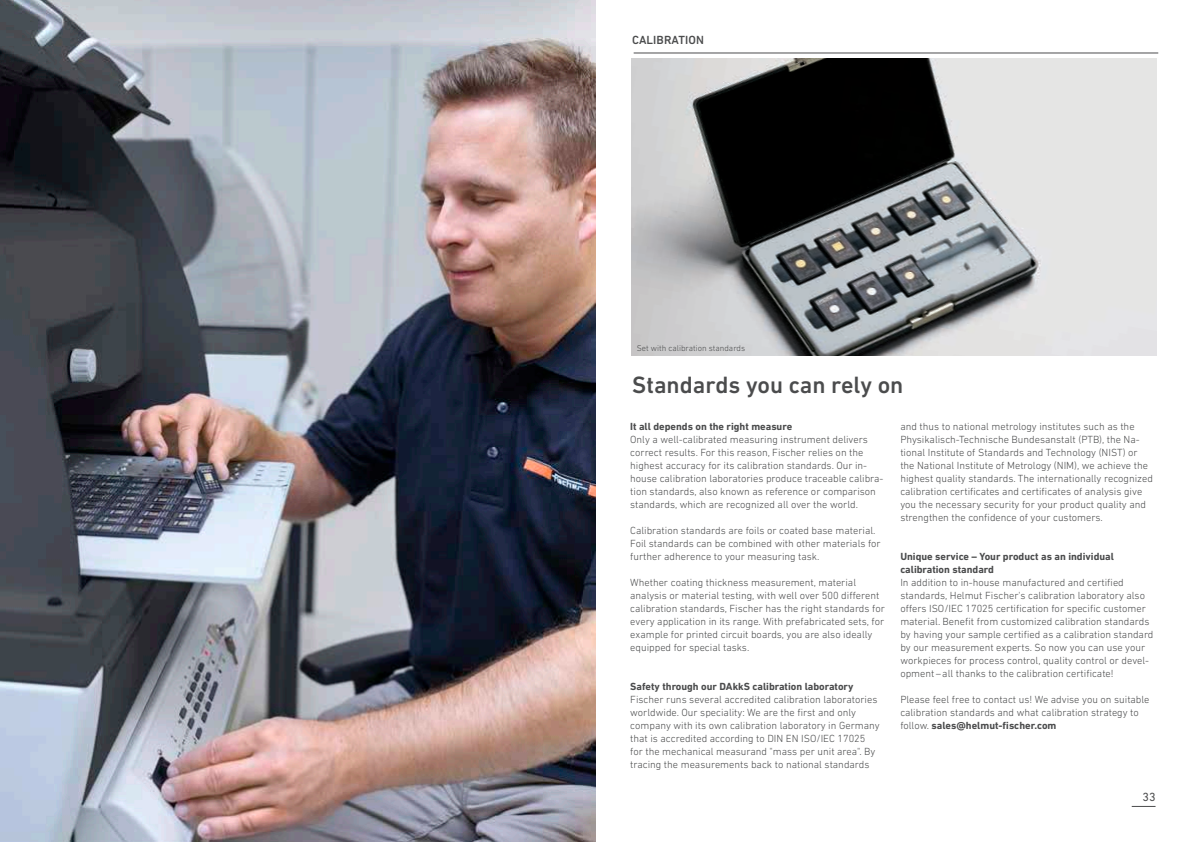
<style>
.page{position:relative;width:1191px;height:842px;background:#fff}
.page>*{position:absolute;margin:0;border:0;box-sizing:border-box;transform-origin:0 0}
.t1{font:500 24px "DIN Next LT Pro";color:#4b4c4d}
.t2{font:500 12px "DIN Next LT Pro";letter-spacing:.01em;color:#4b4c4d}
.t3{font:12px "DIN Next LT Pro";color:#4b4c4d}
.t4{font:300 10.5px/13px "DIN Next LT Pro";color:#4b4c4d}
.t5{font:700 10.5px/13px "DIN Next LT Pro";color:#4b4c4d}
.t6{font:300 8.5px "DIN Next LT Pro";color:#4b4c4d}
.s1{font-weight:700}
</style>
<div class="page">
<img style="left:0;top:0;width:595px;height:842px">
<img style="left:631px;top:58px;width:525px;height:298px">
<hr style="left:633px;top:53px;width:525px;height:1px;background:#4b4c4d">
<svg style="left:1131px;top:806px;width:24px;height:1px"></svg>
<p class="t2" style="left:632px;top:33px;width:73px">CALIBRATION</p>
<p class="t6" style="left:637px;top:343px;width:110px">Set with calibration standards</p>
<h1 class="t1" style="left:632px;top:371px;width:273px">Standards you can rely on</h1>
<p class="t5" style="left:630px;top:420px;width:163px">It all depends on the right measure</p>
<p class="t4" style="left:630px;top:433px;width:255px">Only a well-calibrated measuring instrument delivers correct results. For this reason, Fischer relies on the highest accuracy for its calibration standards. Our in&shy;house calibration laboratories produce traceable calibra&shy;tion standards, also known as reference or comparison standards, which are recognized all over the world.</p>
<p class="t4" style="left:630px;top:524px;width:252px">Calibration standards are foils or coated base material.<br>Foil standards can be combined with other materials for further adherence to your measuring task.</p>
<p class="t4" style="left:630px;top:576px;width:256px">Whether coating thickness measurement, material analysis or material testing, with well over 500 different calibration standards, Fischer has the right standards for every application in its range. With prefabricated sets, for example for printed circuit boards, you are also ideally equipped for special tasks.</p>
<p class="t5" style="left:630px;top:680px;width:225px">Safety through our DAkkS calibration laboratory</p>
<p class="t4" style="left:630px;top:693px;width:251px">Fischer runs several accredited calibration laboratories worldwide. Our speciality: We are the first and only company with its own calibration laboratory in Germany that is accredited according to DIN EN ISO/IEC 17025 for the mechanical measurand "mass per unit area". By tracing the measurements back to national standards</p>
<p class="t4" style="left:900px;top:420px;width:254px">and thus to national metrology institutes such as the Physikalisch-Technische Bundesanstalt (PTB), the Na&shy;tional Institute of Standards and Technology (NIST) or the National Institute of Metrology (NIM), we achieve the highest quality standards. The internationally recognized calibration certificates and certificates of analysis give you the necessary security for your product quality and strengthen the confidence of your customers.</p>
<p class="t5" style="left:900px;top:550px;width:215px">Unique service – Your product as an individual calibration standard</p>
<p class="t4" style="left:900px;top:576px;width:255px">In addition to in-house manufactured and certified standards, Helmut Fischer's calibration laboratory also offers ISO/IEC 17025 certification for specific customer material. Benefit from customized calibration standards by having your sample certified as a calibration standard by our measurement experts. So now you can use your workpieces for process control, quality control or devel&shy;opment–all thanks to the calibration certificate!</p>
<p class="t4" style="left:900px;top:693px;width:251px">Please feel free to contact us! We advise you on suitable calibration standards and what calibration strategy to follow. <span class="s1">sales@helmut-fischer.com</span></p>
<p class="t3" style="left:1142px;top:789px;width:15px">33</p>
</div>
